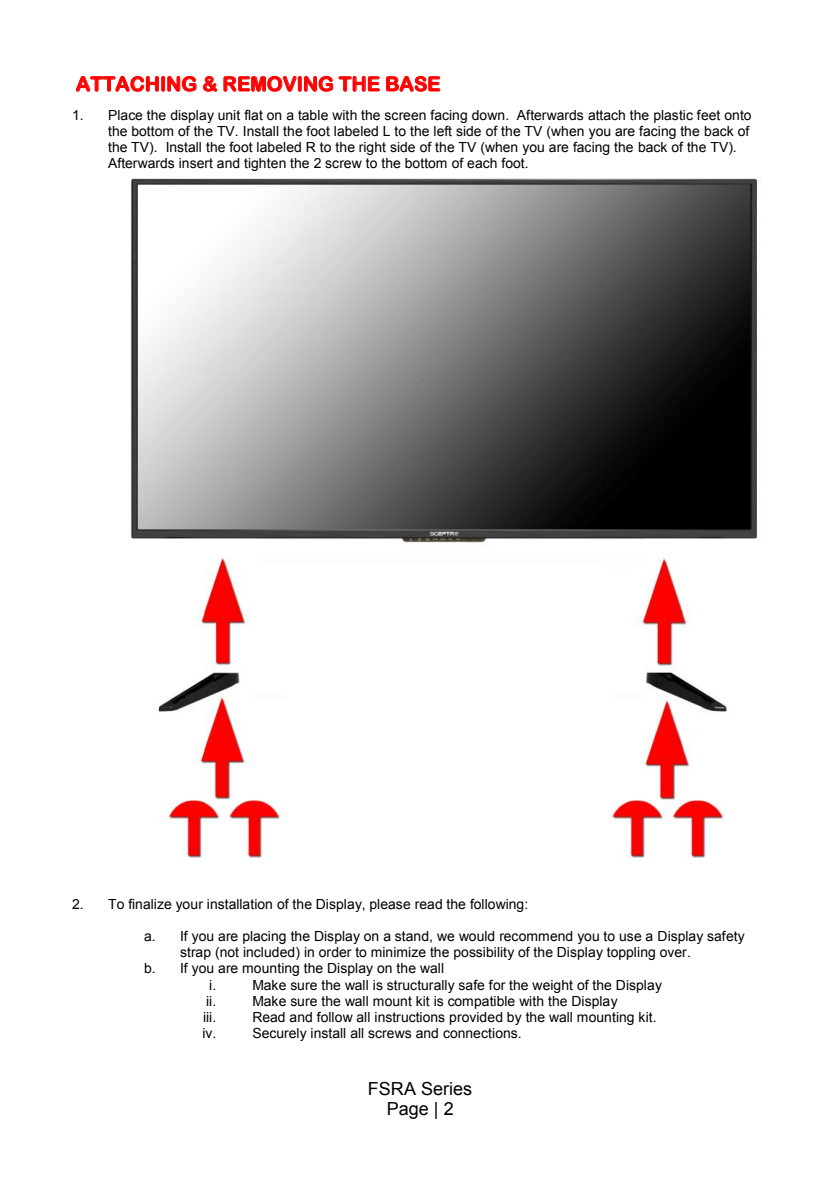
<style>
.page{position:relative;width:840px;height:1191px;background:#fff}
.page>*{position:absolute;margin:0;border:0;box-sizing:border-box;transform-origin:0 0}
.t1{font:20px "Arial Rounded MT Bold";color:#f00}
.t2{font:18px/20.6px "Arial";color:#000;text-align:center}
.t3{font:14px/16.2px "Arial";color:#000}
</style>
<div class="page">
<svg style="left:76px;top:76px;width:120px;height:16px"></svg>
<svg style="left:203px;top:76px;width:14px;height:16px"></svg>
<svg style="left:223px;top:76px;width:217px;height:16px"></svg>
<img style="left:130px;top:177px;width:627px;height:681px">
<h1 class="t1" style="left:76px;top:72px;width:366px">ATTACHING &amp; REMOVING THE BASE</h1>
<p class="t3" style="left:108px;top:107px;width:644px;text-indent:-36px">1. Place the display unit flat on a table with the screen facing down. Afterwards attach the plastic feet onto the bottom of the TV. Install the foot labeled L to the left side of the TV (when you are facing the back of the TV). Install the foot labeled R to the right side of the TV (when you are facing the back of the TV).<br>Afterwards insert and tighten the 2 screw to the bottom of each foot.</p>
<p class="t3" style="left:72px;top:896px;width:457px">2. To finalize your installation of the Display, please read the following:</p>
<p class="t3" style="left:144px;top:928px;width:601px">a. If you are placing the Display on a stand, we would recommend you to use a Display safety</p>
<p class="t3" style="left:180px;top:944px;width:512px">strap (not included) in order to minimize the possibility of the Display toppling over.</p>
<p class="t3" style="left:144px;top:960px;width:301px">b. If you are mounting the Display on the wall</p>
<p class="t3" style="left:209px;top:976px;width:8px">i.</p>
<p class="t3" style="left:252px;top:976px;width:411px">Make sure the wall is structurally safe for the weight of the Display</p>
<p class="t3" style="left:206px;top:993px;width:12px">ii.</p>
<p class="t3" style="left:252px;top:993px;width:366px">Make sure the wall mount kit is compatible with the Display</p>
<p class="t3" style="left:203px;top:1009px;width:15px">iii.</p>
<p class="t3" style="left:252px;top:1009px;width:405px">Read and follow all instructions provided by the wall mounting kit.</p>
<p class="t3" style="left:202px;top:1025px;width:15px">iv.</p>
<p class="t3" style="left:252px;top:1025px;width:271px">Securely install all screws and connections.</p>
<p class="t2" style="left:368px;top:1078px;width:106px">FSRA Series<br>Page | 2</p>
</div>
